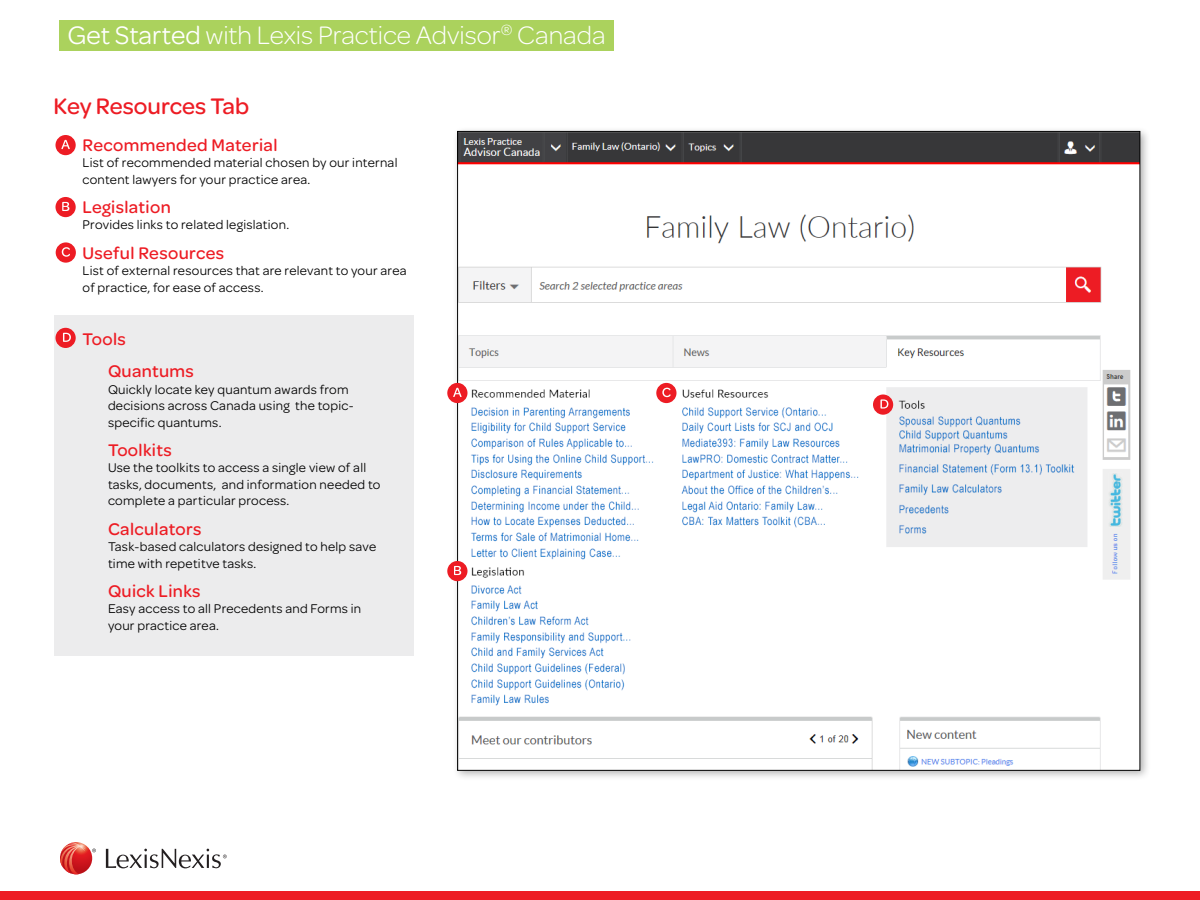
<style>
.page{position:relative;width:1200px;height:900px;background:#fff}
.page>*{position:absolute;margin:0;border:0;box-sizing:border-box;transform-origin:0 0}
.t1{font:300 27px "Omnes";color:#fff}
.t2{font:500 24px "Omnes";color:#ed1c24}
.t3{font:500 18px "Omnes";letter-spacing:.02em;color:#ed1c24}
.t4{font:13.5px/16.5px "Omnes";letter-spacing:.02em;color:#000}
.s1{font-weight:400}
</style>
<div class="page">
<div style="left:60px;top:20px;width:554px;height:31px;background:#abd25d"></div>
<svg style="left:92px;top:849px;width:4px;height:3px"></svg>
<svg style="left:106px;top:849px;width:121px;height:19px"></svg>
<svg style="left:60px;top:842px;width:32px;height:32px"></svg>
<svg style="left:60px;top:842px;width:26px;height:32px"></svg>
<div style="left:0;top:891px;width:1200px;height:9px;background:#ed1c24"></div>
<div style="left:54px;top:315px;width:360px;height:341px;background:#ececed"></div>
<div style="left:452px;top:126px;width:700px;height:656px;background:#000;opacity:.32"></div>
<img style="left:459px;top:133px;width:679px;height:636px">
<svg style="left:55px;top:135px;width:21px;height:20px"></svg>
<svg style="left:447px;top:383px;width:20px;height:20px"></svg>
<svg style="left:55px;top:197px;width:21px;height:20px"></svg>
<svg style="left:447px;top:561px;width:20px;height:20px"></svg>
<svg style="left:56px;top:242px;width:20px;height:21px"></svg>
<svg style="left:656px;top:383px;width:21px;height:20px"></svg>
<svg style="left:55px;top:328px;width:21px;height:20px"></svg>
<svg style="left:873px;top:394px;width:20px;height:21px"></svg>
<h1 class="t1" style="left:68px;top:17px;width:540px"><span class="s1">Get Started</span> with Lexis Practice Advisor<sup>®</sup> Canada</h1>
<p class="t2" style="left:54px;top:89px;width:197px">Key Resources Tab</p>
<p class="t3" style="left:82px;top:132px;width:196px">Recommended Material</p>
<p class="t4" style="left:82px;top:154px;width:317px">List of recommended material chosen by our internal content lawyers for your practice area.</p>
<p class="t3" style="left:82px;top:195px;width:90px">Legislation</p>
<p class="t4" style="left:82px;top:216px;width:208px">Provides links to related legislation.</p>
<p class="t3" style="left:82px;top:240px;width:143px">Useful Resources</p>
<p class="t4" style="left:82px;top:262px;width:326px">List of external resources that are relevant to your area of practice, for ease of access.</p>
<p class="t3" style="left:82px;top:326px;width:45px">Tools</p>
<p class="t3" style="left:108px;top:359px;width:87px">Quantums</p>
<p class="t4" style="left:108px;top:380px;width:247px">Quickly locate key quantum awards from decisions across Canada using the topic&shy;specific quantums.</p>
<p class="t3" style="left:108px;top:438px;width:65px">Toolkits</p>
<p class="t4" style="left:108px;top:459px;width:274px">Use the toolkits to access a single view of all tasks, documents, and information needed to complete a particular process.</p>
<p class="t3" style="left:108px;top:516px;width:95px">Calculators</p>
<p class="t4" style="left:108px;top:538px;width:270px">Task-based calculators designed to help save time with repetitve tasks.</p>
<p class="t3" style="left:108px;top:578px;width:94px">Quick Links</p>
<p class="t4" style="left:108px;top:600px;width:255px">Easy access to all Precedents and Forms in your practice area.</p>
</div>
